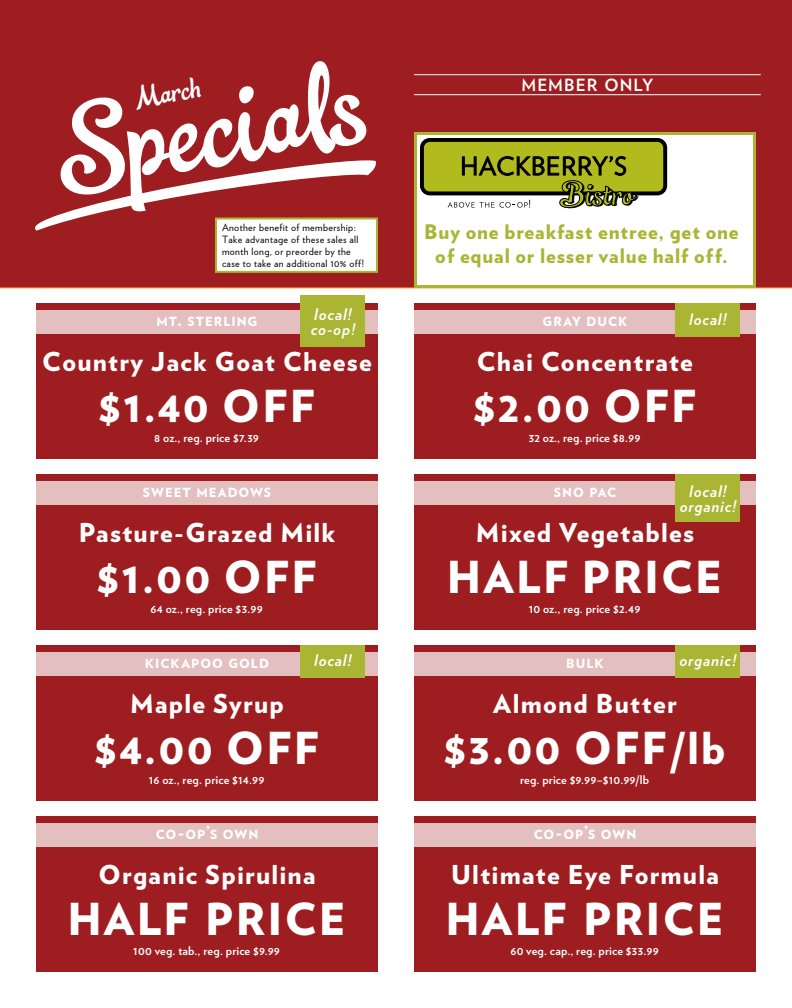
<style>
.page{position:relative;width:792px;height:1008px;background:#fff}
.page>*{position:absolute;margin:0;border:0;box-sizing:border-box;transform-origin:0 0}
.t1{font:120.2px "Ollie";color:#fff}
.t2{font:900 44px "Verlag";letter-spacing:.05em;color:#fff}
.t3{font:34.1px "Ollie";color:#000}
.t4{font:30.9px "Ollie";color:#fff}
.t5{font:900 26px "Verlag";letter-spacing:.05em;color:#fff}
.t6{font:900 20px/24px "Verlag";letter-spacing:.04em;color:#a9b533;text-align:center}
.t7{font:700 16.8px "Verlag";letter-spacing:.065em;color:#fff}
.t8{font:italic 700 16px/15px "Verlag";letter-spacing:.05em;color:#fff}
.t9{font:900 12.6px "Verlag";letter-spacing:.075em;color:#fff}
.t10{font:700 12px "Verlag";letter-spacing:.01em;color:#fff}
.t11{font:10px/12px "Verlag";letter-spacing:.035em;color:#000}
.s1{font-size:18px}
</style>
<div class="page">
<div style="left:0;top:0;width:792px;height:288px;background:#9e1d20"></div>
<div style="left:414px;top:132px;width:342px;height:156px;background:#fff;border:3px solid #a9b533"></div>
<div style="left:215px;top:218px;width:163px;height:55px;background:#fff;border:2px solid #a9b533"></div>
<hr style="left:414px;top:74px;width:347px;height:1px;background:#fff">
<hr style="left:414px;top:94px;width:347px;height:1px;background:#fff">
<div style="left:422px;top:140px;width:243px;height:53px;background:#b2bb1e;border-radius:8px"></div>
<div style="left:420px;top:138px;width:247px;height:57px;border:4px solid #000;border-radius:8px"></div>
<svg style="left:448px;top:156px;width:189px;height:52px"></svg>
<div style="left:414px;top:303px;width:342px;height:156px;background:#9e1d20"></div>
<div style="left:36px;top:303px;width:342px;height:156px;background:#9e1d20"></div>
<div style="left:414px;top:474px;width:342px;height:156px;background:#9e1d20"></div>
<div style="left:36px;top:474px;width:342px;height:156px;background:#9e1d20"></div>
<div style="left:414px;top:645px;width:342px;height:156px;background:#9e1d20"></div>
<div style="left:36px;top:645px;width:342px;height:156px;background:#9e1d20"></div>
<div style="left:414px;top:816px;width:342px;height:156px;background:#9e1d20"></div>
<div style="left:36px;top:816px;width:342px;height:156px;background:#9e1d20"></div>
<div style="left:414px;top:310px;width:342px;height:24px;background:#e3bfc0"></div>
<div style="left:36px;top:310px;width:342px;height:24px;background:#e3bfc0"></div>
<div style="left:414px;top:481px;width:342px;height:24px;background:#e3bfc0"></div>
<div style="left:36px;top:481px;width:342px;height:24px;background:#e3bfc0"></div>
<div style="left:414px;top:652px;width:342px;height:24px;background:#e3bfc0"></div>
<div style="left:36px;top:652px;width:342px;height:24px;background:#e3bfc0"></div>
<div style="left:414px;top:823px;width:342px;height:24px;background:#e3bfc0"></div>
<div style="left:36px;top:823px;width:342px;height:24px;background:#e3bfc0"></div>
<div style="left:301px;top:295px;width:64px;height:52px;background:#a9b533"></div>
<div style="left:676px;top:645px;width:64px;height:33px;background:#a9b533"></div>
<div style="left:676px;top:474px;width:64px;height:48px;background:#a9b533"></div>
<div style="left:676px;top:303px;width:64px;height:33px;background:#a9b533"></div>
<div style="left:301px;top:645px;width:64px;height:33px;background:#a9b533"></div>
<h1 class="t1" style="left:45px;top:89px;width:383px;rotate:-10deg">Specials_____________________</h1>
<h3 class="t4" style="left:131px;top:80px;width:70px;rotate:-10deg">March</h3>
<h3 class="t7" style="left:521px;top:75px;width:133px">MEMBER ONLY</h3>
<h3 class="t3" style="left:561px;top:172px;width:76px">Bistro</h3>
<p class="t11" style="left:222px;top:221px;width:144px">Another benefit of membership:<br>Take advantage of these sales all month long, or preorder by the case to take an additional 10% off!</p>
<h3 class="t6" style="left:424px;top:220px;width:316px">Buy one breakfast entree, get one of equal or lesser value half off.</h3>
<h3 class="t8" style="left:311px;top:307px;width:46px">local! co-op!</h3>
<p class="t9" style="left:157px;top:314px;width:102px">MT<span class="s1">.</span> STERLING</p>
<p class="t9" style="left:542px;top:314px;width:87px">GRAY DUCK</p>
<h3 class="t8" style="left:689px;top:311px;width:39px">local!</h3>
<h3 class="t5" style="left:42px;top:346px;width:331px">Country Jack Goat Cheese</h3>
<h2 class="t2" style="left:98px;top:380px;width:218px">$1.40 OFF</h2>
<p class="t10" style="left:154px;top:431px;width:106px">8 oz., reg. price $7.39</p>
<h3 class="t5" style="left:477px;top:346px;width:218px">Chai Concentrate</h3>
<h2 class="t2" style="left:473px;top:380px;width:225px">$2.00 OFF</h2>
<p class="t10" style="left:529px;top:431px;width:113px">32 oz., reg. price $8.99</p>
<p class="t9" style="left:143px;top:485px;width:130px">SWEET MEADOWS</p>
<p class="t9" style="left:554px;top:485px;width:64px">SNO PAC</p>
<h3 class="t8" style="left:680px;top:483px;width:58px;text-align:center">local! organic!</h3>
<h3 class="t5" style="left:79px;top:517px;width:258px">Pasture-Grazed Milk</h3>
<h2 class="t2" style="left:97px;top:551px;width:221px">$1.00 OFF</h2>
<p class="t10" style="left:151px;top:602px;width:114px">64 oz., reg. price $3.99</p>
<h3 class="t5" style="left:476px;top:517px;width:220px">Mixed Vegetables</h3>
<h2 class="t2" style="left:447px;top:551px;width:277px">HALF PRICE</h2>
<p class="t10" style="left:529px;top:602px;width:113px">10 oz., reg. price $2.49</p>
<h3 class="t8" style="left:314px;top:653px;width:39px">local!</h3>
<p class="t9" style="left:145px;top:656px;width:126px">KICKAPOO GOLD</p>
<p class="t9" style="left:566px;top:656px;width:39px">BULK</p>
<h3 class="t8" style="left:679px;top:653px;width:58px">organic!</h3>
<h3 class="t5" style="left:130px;top:688px;width:155px">Maple Syrup</h3>
<h2 class="t2" style="left:94px;top:722px;width:226px">$4.00 OFF</h2>
<p class="t10" style="left:149px;top:773px;width:117px">16 oz., reg. price $14.99</p>
<h3 class="t5" style="left:493px;top:688px;width:185px">Almond Butter</h3>
<h2 class="t2" style="left:443px;top:722px;width:284px">$3.00 OFF/lb</h2>
<p class="t10" style="left:520px;top:773px;width:131px">reg. price $9.99–$10.99/lb</p>
<p class="t9" style="left:156px;top:827px;width:104px">CO<span class="s1">-</span>OP<span class="s1">’</span>S OWN</p>
<p class="t9" style="left:534px;top:827px;width:104px">CO<span class="s1">-</span>OP<span class="s1">’</span>S OWN</p>
<h3 class="t5" style="left:98px;top:859px;width:219px">Organic Spirulina</h3>
<h2 class="t2" style="left:67px;top:893px;width:280px">HALF PRICE</h2>
<p class="t10" style="left:133px;top:944px;width:148px">100 veg. tab., reg. price $9.99</p>
<h3 class="t5" style="left:451px;top:859px;width:269px">Ultimate Eye Formula</h3>
<h2 class="t2" style="left:445px;top:893px;width:280px">HALF PRICE</h2>
<p class="t10" style="left:510px;top:944px;width:150px">60 veg. cap., reg. price $33.99</p>
</div>
